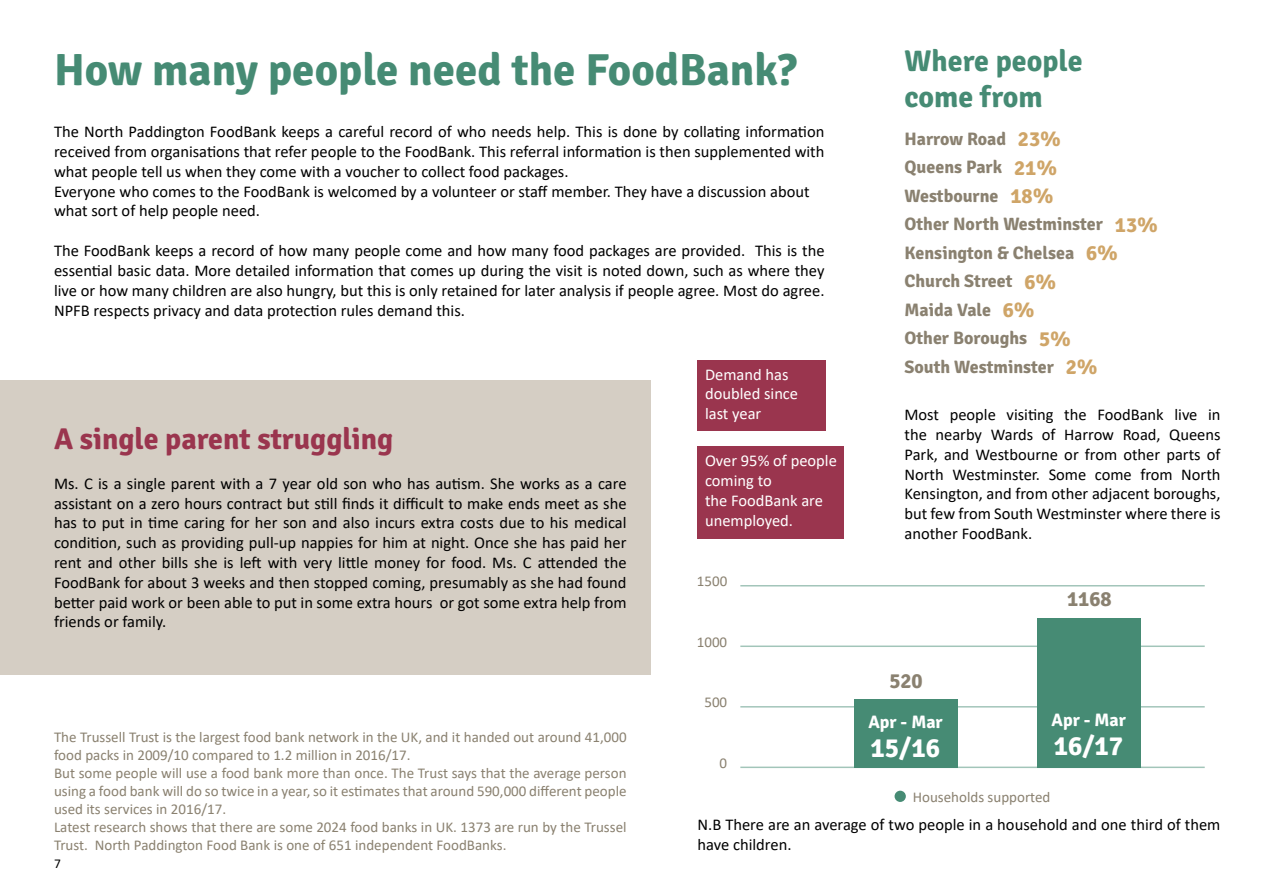
<style>
.page{position:relative;width:1263px;height:893px;background:#fff}
.page>*{position:absolute;margin:0;border:0;box-sizing:border-box;transform-origin:0 0}
.t1{font:700 45px "Signika";color:#468b74}
.t2{font:700 30px "Signika";color:#9a354e}
.t3{font:700 30px/36px "Signika";color:#468b74}
.t4{font:700 27px "Signika";color:#fff}
.t5{font:700 21px "Signika";color:#8a8170}
.t6{font:700 18px/28.5px "Signika";color:#8a8170}
.t7{font:700 18px "Signika";color:#fff}
.t8{font:16.5px/19.8px "Calibri";color:#000;text-align:justify}
.t9{font:16.5px/19.8px "Calibri";color:#fff}
.t10{font:15px/18px "Calibri";color:#8a8170}
.t11{font:13.5px "Calibri";color:#000}
.s1{font-size:21px;color:#cfa568}
</style>
<div class="page">
<div style="left:0;top:380px;width:651px;height:294px;background:#d5cec4"></div>
<div style="left:1038px;top:618px;width:103px;height:150px;background:#468b74"></div>
<div style="left:854px;top:699px;width:103px;height:69px;background:#468b74"></div>
<hr style="left:740px;top:767px;width:465px;height:1px;background:#468b74">
<hr style="left:740px;top:706px;width:465px;height:1px;background:#468b74">
<hr style="left:740px;top:645px;width:465px;height:2px;background:#468b74">
<hr style="left:740px;top:585px;width:465px;height:1px;background:#468b74">
<div style="left:894px;top:791px;width:12px;height:11px;background:#468b74;border-radius:50%"></div>
<div style="left:697px;top:360px;width:129px;height:71px;background:#9a354e"></div>
<div style="left:697px;top:446px;width:147px;height:93px;background:#9a354e"></div>
<h1 class="t1" style="left:54px;top:43px;width:744px">How many people need the FoodBank?</h1>
<p class="t8" style="left:54px;top:121px;width:772px;text-align:left">The North Paddington FoodBank keeps a careful record of who needs help. This is done by collating information received from organisations that refer people to the FoodBank. This referral information is then supplemented with what people tell us when they come with a voucher to collect food packages.<br>Everyone who comes to the FoodBank is welcomed by a volunteer or staff member. They have a discussion about what sort of help people need.</p>
<p class="t8" style="left:54px;top:240px;width:772px">The FoodBank keeps a record of how many people come and how many food packages are provided. This is the essential basic data. More detailed information that comes up during the visit is noted down, such as where they live or how many children are also hungry, but this is only retained for later analysis if people agree. Most do agree.<br>NPFB respects privacy and data protection rules demand this.</p>
<h2 class="t2" style="left:54px;top:421px;width:341px">A single parent struggling</h2>
<p class="t8" style="left:54px;top:473px;width:574px">Ms. C is a single parent with a 7 year old son who has autism. She works as a care assistant on a zero hours contract but still finds it difficult to make ends meet as she has to put in time caring for her son and also incurs extra costs due to his medical condition, such as providing pull-up nappies for him at night. Once she has paid her rent and other bills she is left with very little money for food. Ms. C attended the FoodBank for about 3 weeks and then stopped coming, presumably as she had found better paid work or been able to put in some extra hours or got some extra help from friends or family.</p>
<p class="t9" style="left:705px;top:364px;width:95px">Demand has doubled since last year</p>
<p class="t9" style="left:705px;top:451px;width:133px">Over 95% of people coming to<br>the FoodBank are unemployed.</p>
<p class="t10" style="left:697px;top:572px;width:32px">1500</p>
<p class="t10" style="left:697px;top:632px;width:32px">1000</p>
<p class="t10" style="left:704px;top:693px;width:24px">500</p>
<h2 class="t3" style="left:904px;top:43px;width:180px">Where people come from</h2>
<p class="t6" style="left:904px;top:125px;width:255px">Harrow Road <span class="s1">23%<br></span>Queens Park <span class="s1">21%<br></span>Westbourne <span class="s1">18%<br></span>Other North Westminster <span class="s1">13%<br></span>Kensington &amp; Chelsea <span class="s1">6%<br></span>Church Street <span class="s1">6%<br></span>Maida Vale <span class="s1">6%<br></span>Other Boroughs <span class="s1">5%<br></span>South Westminster <span class="s1">2%</span></p>
<p class="t8" style="left:904px;top:404px;width:318px">Most people visiting the FoodBank live in the nearby Wards of Harrow Road, Queens Park, and Westbourne or from other parts of North Westminster. Some come from North Kensington, and from other adjacent boroughs, but few from South Westminster where there is another FoodBank.</p>
<p class="t5" style="left:889px;top:668px;width:35px">520</p>
<p class="t5" style="left:1067px;top:587px;width:46px">1168</p>
<p class="t10" style="left:54px;top:728px;width:574px">The Trussell Trust is the largest food bank network in the UK, and it handed out around 41,000 food packs in 2009/10 compared to 1.2 million in 2016/17.<br>But some people will use a food bank more than once. The Trust says that the average person using a food bank will do so twice in a year, so it estimates that around 590,000 different people used its services in 2016/17.<br>Latest research shows that there are some 2024 food banks in UK. 1373 are run by the Trussel Trust. North Paddington Food Bank is one of 651 independent FoodBanks.</p>
<p class="t11" style="left:54px;top:854px;width:8px">7</p>
<p class="t10" style="left:720px;top:754px;width:9px">0</p>
<p class="t7" style="left:868px;top:711px;width:76px">Apr - Mar</p>
<p class="t7" style="left:1051px;top:709px;width:76px">Apr - Mar</p>
<h3 class="t4" style="left:870px;top:732px;width:71px">15/16</h3>
<h3 class="t4" style="left:1054px;top:730px;width:71px">16/17</h3>
<p class="t10" style="left:913px;top:788px;width:139px">Households supported</p>
<p class="t8" style="left:697px;top:815px;width:524px">N.B There are an average of two people in a household and one third of them have children.</p>
</div>
